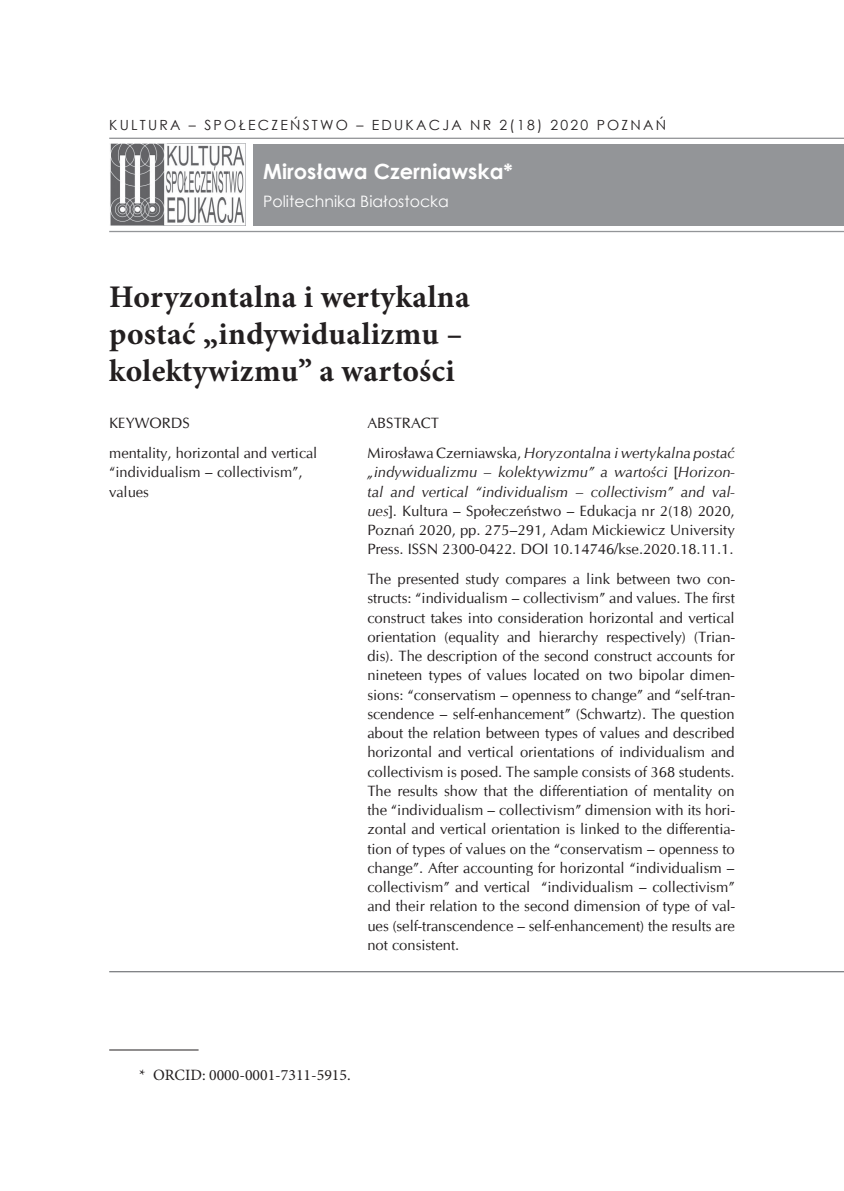
<style>
.page{position:relative;width:844px;height:1191px;background:#fff}
.page>*{position:absolute;margin:0;border:0;box-sizing:border-box;transform-origin:0 0}
.t1{font:700 31.5px/36.8px "Minion Pro";letter-spacing:.01em;color:#231f20}
.t2{font:700 21px "Century Gothic";color:#fff}
.t3{font:15.75px "Minion Pro";color:#231f20}
.t4{font:15.75px "Century Gothic";color:#fff}
.t5{font:14.88px/19.2px "CG Omega";color:#231f20}
.t6{font:14px "Century Gothic";letter-spacing:.16em;color:#231f20}
.s1{font-style:italic}
</style>
<div class="page">
<div style="left:253px;top:144px;width:590px;height:82px;background:#939598"></div>
<hr style="left:109px;top:1049px;width:89px;height:1px;background:#231f20">
<hr style="left:109px;top:138px;width:734px;height:1px;background:#939598">
<img style="left:110px;top:144px;width:135px;height:82px">
<hr style="left:109px;top:971px;width:734px;height:1px;background:#808285">
<hr style="left:109px;top:231px;width:734px;height:1px;background:#939598">
<p class="t6" style="left:109px;top:115px;width:558px">KULTURA – SPOŁECZEŃSTWO – EDUKACJA NR 2(18) 2020 POZNAŃ</p>
<h2 class="t2" style="left:263px;top:155px;width:251px">Mirosława Czerniawska*</h2>
<p class="t4" style="left:263px;top:190px;width:187px">Politechnika Białostocka</p>
<h1 class="t1" style="left:109px;top:278px;width:362px">Horyzontalna i wertykalna postać „indywidualizmu – kolektywizmu” a wartości<sup>1</sup></h1>
<p class="t5" style="left:109px;top:408px;width:209px;line-height:29.8px">KEYWORDS<br>mentality, horizontal and vertical</p>
<p class="t5" style="left:109px;top:463px;width:195px">“individualism – collectivism”, values</p>
<p class="t5" style="left:367px;top:408px;width:369px;line-height:29.8px">ABSTRACT<br>Mirosława Czerniawska, <span class="s1">Horyzontalna i wertykalna postać</span></p>
<p class="t5" style="left:367px;top:463px;width:369px;text-align:justify"><span class="s1">„indywidualizmu – kolektywizmu” a wartości</span> [<span class="s1">Horizon&shy;tal and vertical “individualism – collectivism” and val&shy;ues</span>]. Kultura – Społeczeństwo – Edukacja nr 2(18) 2020, Poznań 2020, pp. 275–291, Adam Mickiewicz University Press. ISSN 2300-0422. DOI 10.14746/kse.2020.18.11.1.</p>
<p class="t5" style="left:367px;top:569px;width:369px;text-align:justify">The presented study compares a link between two con&shy;structs: “individualism – collectivism” and values. The first construct takes into consideration horizontal and vertical orientation (equality and hierarchy respectively) (Trian&shy;dis). The description of the second construct accounts for nineteen types of values located on two bipolar dimen&shy;sions: “conservatism – openness to change” and “self-tran&shy;scendence – self-enhancement” (Schwartz). The question about the relation between types of values and described horizontal and vertical orientations of individualism and collectivism is posed. The sample consists of 368 students.<br>The results show that the differentiation of mentality on the “individualism – collectivism” dimension with its hori&shy;zontal and vertical orientation is linked to the differentia&shy;tion of types of values on the “conservatism – openness to change”. After accounting for horizontal “individualism – collectivism” and vertical “individualism – collectivism” and their relation to the second dimension of type of val&shy;ues (self-transcendence – self-enhancement) the results are not consistent.</p>
<p class="t3" style="left:139px;top:1064px;width:213px">* ORCID: 0000-0001-7311-5915.</p>
</div>
